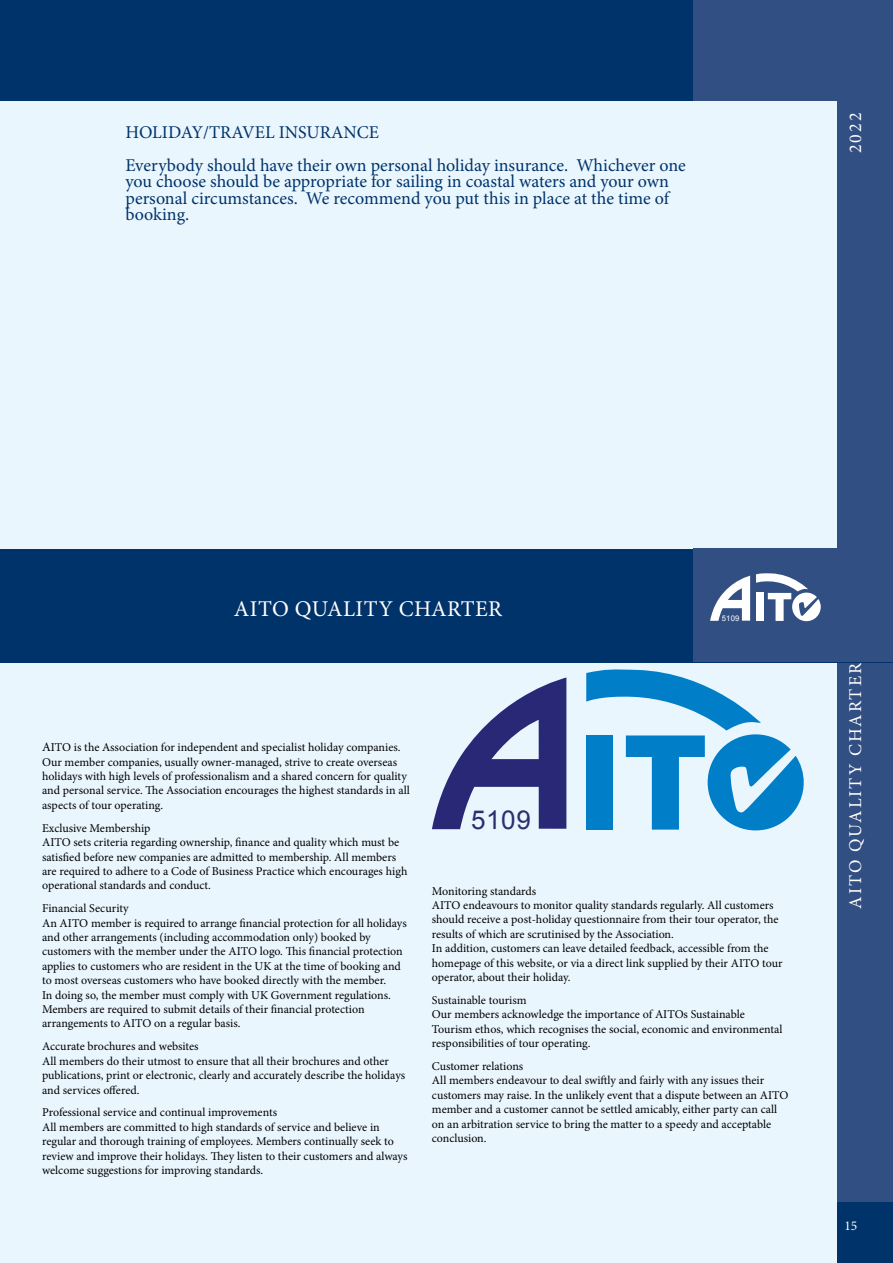
<style>
.page{position:relative;width:893px;height:1263px;background:#eaf6fe}
.page>*{position:absolute;margin:0;border:0;box-sizing:border-box;transform-origin:0 0}
.t1{font:26.1px "Arial";color:#2b2e70}
.t2{font:22.5px "Minion Pro";letter-spacing:.02em;color:#fff}
.t3{font:18px/16.5px "Minion Pro";color:#00336a}
.t4{font:18px "Minion Pro";letter-spacing:.11em;color:#fff}
.t5{font:13.5px "Minion Pro";color:#fff}
.t6{font:12px/14.4px "Minion Pro";color:#000}
.t7{font:7.8px "Arial";color:#fff}
.s1{font-size:12.75px}
</style>
<div class="page">
<div style="left:838px;top:1201px;width:55px;height:62px;background:#00336a"></div>
<div style="left:838px;top:0;width:55px;height:1201px;background:#314f82"></div>
<div style="left:0;top:0;width:893px;height:101px;background:#00336a"></div>
<div style="left:0;top:550px;width:893px;height:113px;background:#00336a"></div>
<div style="left:693px;top:0;width:200px;height:101px;background:#314f82"></div>
<div style="left:693px;top:548px;width:200px;height:114px;background:#314f82"></div>
<svg style="left:586px;top:669px;width:218px;height:161px"></svg>
<svg style="left:432px;top:677px;width:134px;height:152px"></svg>
<svg style="left:756px;top:573px;width:65px;height:48px"></svg>
<svg style="left:710px;top:576px;width:40px;height:45px"></svg>
<h3 class="t3" style="left:125px;top:116px;width:562px;line-height:33px">HOLIDAY/TRAVEL INSURANCE<br>Everybody should have their own personal holiday insurance. Whichever one</h3>
<h3 class="t3" style="left:125px;top:173px;width:545px;text-align:justify">you choose should be appropriate for sailing in coastal waters and your own personal circumstances. We recommend you put this in place at the time of booking.</h3>
<h3 class="t4" style="left:843px;top:153px;width:42px;rotate:-90deg">2022</h3>
<h2 class="t2" style="left:234px;top:593px;width:270px">AITO QUALITY CHARTER</h2>
<p class="t7" style="left:722px;top:613px;width:19px">5109</p>
<p class="t6" style="left:42px;top:740px;width:369px"><span class="s1">A</span>ITO is the Association for independent and specialist holiday companies.<br>Our member companies, usually owner-managed, strive to create overseas holidays with high levels of professionalism and a shared concern for quality and personal service. The Association encourages the highest standards in all aspects of tour operating.</p>
<p class="t6" style="left:42px;top:821px;width:367px">Exclusive Membership<br>AITO sets criteria regarding ownership, finance and quality which must be satisfied before new companies are admitted to membership. All members are required to adhere to a Code of Business Practice which encourages high operational standards and conduct.</p>
<p class="t6" style="left:42px;top:901px;width:366px">Financial Security<br>An AITO member is required to arrange financial protection for all holidays and other arrangements (including accommodation only) booked by customers with the member under the AITO logo. This financial protection applies to customers who are resident in the UK at the time of booking and to most overseas customers who have booked directly with the member.<br>In doing so, the member must comply with UK Government regulations.<br>Members are required to submit details of their financial protection arrangements to AITO on a regular basis.</p>
<p class="t6" style="left:42px;top:1039px;width:365px">Accurate brochures and websites<br>All members do their utmost to ensure that all their brochures and other publications, print or electronic, clearly and accurately describe the holidays and services offered.</p>
<p class="t6" style="left:42px;top:1105px;width:367px">Professional service and continual improvements<br>All members are committed to high standards of service and believe in regular and thorough training of employees. Members continually seek to review and improve their holidays. They listen to their customers and always welcome suggestions for improving standards.</p>
<h1 class="t1" style="left:471px;top:802px;width:61px">5109</h1>
<p class="t6" style="left:432px;top:883px;width:352px">Monitoring standards<br>AITO endeavours to monitor quality standards regularly. All customers should receive a post-holiday questionnaire from their tour operator, the results of which are scrutinised by the Association.<br>In addition, customers can leave detailed feedback, accessible from the homepage of this website, or via a direct link supplied by their AITO tour operator, about their holiday.</p>
<p class="t6" style="left:432px;top:993px;width:352px">Sustainable tourism<br>Our members acknowledge the importance of AITOs Sustainable Tourism ethos, which recognises the social, economic and environmental responsibilities of tour operating.</p>
<p class="t6" style="left:432px;top:1059px;width:358px">Customer relations<br>All members endeavour to deal swiftly and fairly with any issues their customers may raise. In the unlikely event that a dispute between an AITO member and a customer cannot be settled amicably, either party can call on an arbitration service to bring the matter to a speedy and acceptable conclusion.</p>
<h3 class="t4" style="left:843px;top:908px;width:247px;rotate:-90deg">AITO QUALITY CHARTER</h3>
<p class="t5" style="left:844px;top:1217px;width:14px">15</p>
</div>
